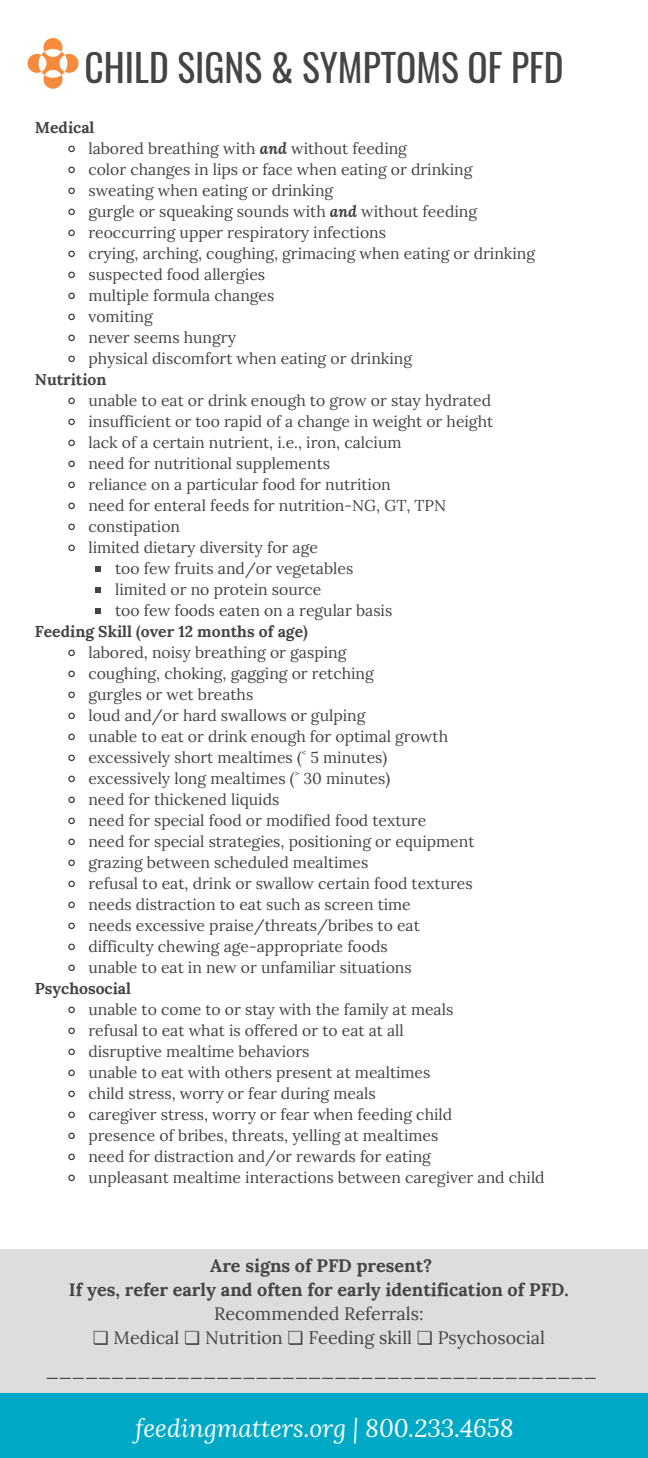
<style>
.page{position:relative;width:648px;height:1458px;background:#fff}
.page>*{position:absolute;margin:0;border:0;box-sizing:border-box;transform-origin:0 0}
.t1{font:37.57px "Oswald";color:#444}
.t2{font:italic 24.75px "Lora";color:#fff}
.t3{font:18px "Lora";color:#444}
.t4{font:700 18px "Lora";color:#444}
.t5{font:15.75px "Lora";color:#444}
.t6{font:700 15.75px "Lora";color:#444}
.s1{font-weight:700;font-style:italic}
.s2{font-family:"Noto Sans"}
.s3{font-family:"DejaVu Sans"}
</style>
<div class="page">
<div style="left:0;top:1249px;width:648px;height:144px;background:#dcddde"></div>
<svg style="left:68px;top:145px;width:7px;height:8px"></svg>
<svg style="left:68px;top:166px;width:7px;height:8px"></svg>
<svg style="left:68px;top:187px;width:7px;height:8px"></svg>
<svg style="left:68px;top:208px;width:7px;height:8px"></svg>
<svg style="left:68px;top:229px;width:7px;height:8px"></svg>
<svg style="left:68px;top:250px;width:7px;height:8px"></svg>
<svg style="left:68px;top:271px;width:7px;height:8px"></svg>
<svg style="left:68px;top:292px;width:7px;height:8px"></svg>
<svg style="left:68px;top:313px;width:7px;height:8px"></svg>
<svg style="left:68px;top:334px;width:7px;height:8px"></svg>
<svg style="left:68px;top:355px;width:7px;height:8px"></svg>
<svg style="left:68px;top:397px;width:7px;height:8px"></svg>
<svg style="left:68px;top:418px;width:7px;height:8px"></svg>
<svg style="left:68px;top:439px;width:7px;height:8px"></svg>
<svg style="left:68px;top:460px;width:7px;height:8px"></svg>
<svg style="left:68px;top:481px;width:7px;height:8px"></svg>
<svg style="left:68px;top:502px;width:7px;height:8px"></svg>
<svg style="left:68px;top:523px;width:7px;height:8px"></svg>
<svg style="left:68px;top:544px;width:7px;height:8px"></svg>
<svg style="left:95px;top:566px;width:5px;height:5px"></svg>
<svg style="left:95px;top:587px;width:5px;height:5px"></svg>
<svg style="left:95px;top:608px;width:5px;height:5px"></svg>
<svg style="left:68px;top:649px;width:7px;height:8px"></svg>
<svg style="left:68px;top:670px;width:7px;height:8px"></svg>
<svg style="left:68px;top:691px;width:7px;height:8px"></svg>
<svg style="left:68px;top:712px;width:7px;height:8px"></svg>
<svg style="left:68px;top:733px;width:7px;height:8px"></svg>
<svg style="left:68px;top:754px;width:7px;height:8px"></svg>
<svg style="left:68px;top:775px;width:7px;height:8px"></svg>
<svg style="left:68px;top:796px;width:7px;height:8px"></svg>
<svg style="left:68px;top:817px;width:7px;height:8px"></svg>
<svg style="left:68px;top:838px;width:7px;height:8px"></svg>
<svg style="left:68px;top:859px;width:7px;height:8px"></svg>
<svg style="left:68px;top:880px;width:7px;height:8px"></svg>
<svg style="left:68px;top:901px;width:7px;height:8px"></svg>
<svg style="left:68px;top:922px;width:7px;height:8px"></svg>
<svg style="left:68px;top:943px;width:7px;height:8px"></svg>
<svg style="left:68px;top:964px;width:7px;height:8px"></svg>
<svg style="left:68px;top:1006px;width:7px;height:8px"></svg>
<svg style="left:68px;top:1027px;width:7px;height:8px"></svg>
<svg style="left:68px;top:1048px;width:7px;height:8px"></svg>
<svg style="left:68px;top:1069px;width:7px;height:8px"></svg>
<svg style="left:68px;top:1090px;width:7px;height:8px"></svg>
<svg style="left:68px;top:1111px;width:7px;height:8px"></svg>
<svg style="left:68px;top:1132px;width:7px;height:8px"></svg>
<svg style="left:68px;top:1153px;width:7px;height:8px"></svg>
<svg style="left:68px;top:1174px;width:7px;height:8px"></svg>
<div style="left:0;top:1393px;width:648px;height:65px;background:#00aac6"></div>
<img style="left:27px;top:38px;width:52px;height:51px">
<p class="t1" style="left:84px;top:38px;width:481px">CHILD SIGNS &amp; SYMPTOMS OF PFD</p>
<p class="t6" style="left:35px;top:117px;width:61px">Medical</p>
<p class="t5" style="left:88px;top:138px;width:320px">labored breathing with <span class="s1">and</span> without feeding</p>
<p class="t5" style="left:88px;top:159px;width:386px">color changes in lips or face when eating or drinking</p>
<p class="t5" style="left:88px;top:180px;width:246px">sweating when eating or drinking</p>
<p class="t5" style="left:88px;top:201px;width:390px">gurgle or squeaking sounds with <span class="s1">and</span> without feeding</p>
<p class="t5" style="left:88px;top:222px;width:299px">reoccurring upper respiratory infections</p>
<p class="t5" style="left:88px;top:243px;width:448px">crying, arching, coughing, grimacing when eating or drinking</p>
<p class="t5" style="left:88px;top:264px;width:178px">suspected food allergies</p>
<p class="t5" style="left:88px;top:285px;width:188px">multiple formula changes</p>
<p class="t5" style="left:88px;top:306px;width:66px">vomiting</p>
<p class="t5" style="left:88px;top:327px;width:149px">never seems hungry</p>
<p class="t5" style="left:88px;top:348px;width:325px">physical discomfort when eating or drinking</p>
<p class="t5" style="left:88px;top:390px;width:404px">unable to eat or drink enough to grow or stay hydrated</p>
<p class="t5" style="left:88px;top:411px;width:406px">insufficient or too rapid of a change in weight or height</p>
<p class="t5" style="left:88px;top:432px;width:315px">lack of a certain nutrient, i.e., iron, calcium</p>
<p class="t5" style="left:88px;top:453px;width:243px">need for nutritional supplements</p>
<p class="t5" style="left:88px;top:474px;width:304px">reliance on a particular food for nutrition</p>
<p class="t5" style="left:88px;top:495px;width:359px">need for enteral feeds for nutrition-NG, GT, TPN</p>
<p class="t5" style="left:88px;top:516px;width:93px">constipation</p>
<p class="t5" style="left:88px;top:537px;width:231px">limited dietary diversity for age</p>
<p class="t5" style="left:115px;top:558px;width:240px">too few fruits and/or vegetables</p>
<p class="t5" style="left:115px;top:579px;width:208px">limited or no protein source</p>
<p class="t5" style="left:115px;top:600px;width:279px">too few foods eaten on a regular basis</p>
<p class="t5" style="left:88px;top:642px;width:260px">labored, noisy breathing or gasping</p>
<p class="t5" style="left:88px;top:663px;width:287px">coughing, choking, gagging or retching</p>
<p class="t5" style="left:88px;top:684px;width:166px">gurgles or wet breaths</p>
<p class="t5" style="left:88px;top:705px;width:279px">loud and/or hard swallows or gulping</p>
<p class="t5" style="left:88px;top:726px;width:361px">unable to eat or drink enough for optimal growth</p>
<p class="t5" style="left:88px;top:747px;width:300px">excessively short mealtimes (<span class="s2">˂</span> 5 minutes)</p>
<p class="t5" style="left:88px;top:768px;width:303px">excessively long mealtimes (<span class="s2">˃</span> 30 minutes)</p>
<p class="t5" style="left:88px;top:789px;width:193px">need for thickened liquids</p>
<p class="t5" style="left:88px;top:810px;width:339px">need for special food or modified food texture</p>
<p class="t5" style="left:88px;top:831px;width:388px">need for special strategies, positioning or equipment</p>
<p class="t5" style="left:88px;top:852px;width:282px">grazing between scheduled mealtimes</p>
<p class="t5" style="left:88px;top:873px;width:386px">refusal to eat, drink or swallow certain food textures</p>
<p class="t5" style="left:88px;top:894px;width:324px">needs distraction to eat such as screen time</p>
<p class="t5" style="left:88px;top:915px;width:333px">needs excessive praise/threats/bribes to eat</p>
<p class="t5" style="left:88px;top:936px;width:301px">difficulty chewing age-appropriate foods</p>
<p class="t5" style="left:88px;top:957px;width:325px">unable to eat in new or unfamiliar situations</p>
<p class="t5" style="left:88px;top:999px;width:366px">unable to come to or stay with the family at meals</p>
<p class="t5" style="left:88px;top:1020px;width:317px">refusal to eat what is offered or to eat at all</p>
<p class="t5" style="left:88px;top:1041px;width:223px">disruptive mealtime behaviors</p>
<p class="t5" style="left:88px;top:1062px;width:344px">unable to eat with others present at mealtimes</p>
<p class="t5" style="left:88px;top:1083px;width:289px">child stress, worry or fear during meals</p>
<p class="t5" style="left:88px;top:1104px;width:365px">caregiver stress, worry or fear when feeding child</p>
<p class="t5" style="left:88px;top:1125px;width:352px">presence of bribes, threats, yelling at mealtimes</p>
<p class="t5" style="left:88px;top:1146px;width:344px">need for distraction and/or rewards for eating</p>
<p class="t5" style="left:88px;top:1167px;width:458px">unpleasant mealtime interactions between caregiver and child</p>
<p class="t6" style="left:35px;top:369px;width:73px">Nutrition</p>
<p class="t6" style="left:35px;top:621px;width:274px">Feeding Skill (over 12 months of age)</p>
<p class="t6" style="left:35px;top:978px;width:98px">Psychosocial</p>
<p class="t4" style="left:210px;top:1254px;width:223px">Are signs of PFD present?</p>
<p class="t4" style="left:69px;top:1278px;width:501px">If yes, refer early and often for early identification of PFD.</p>
<p class="t3" style="left:214px;top:1302px;width:211px">Recommended Referrals:</p>
<p class="t3" style="left:93px;top:1326px;width:454px"><span class="s3">❏</span> Medical <span class="s3">❏</span> Nutrition <span class="s3">❏</span> Feeding skill <span class="s3">❏</span> Psychosocial</p>
<p class="t3" style="left:46px;top:1359px;width:553px">__________________________________________</p>
<p class="t2" style="left:135px;top:1412px;width:380px">feedingmatters.org | 800.233.4658</p>
</div>
